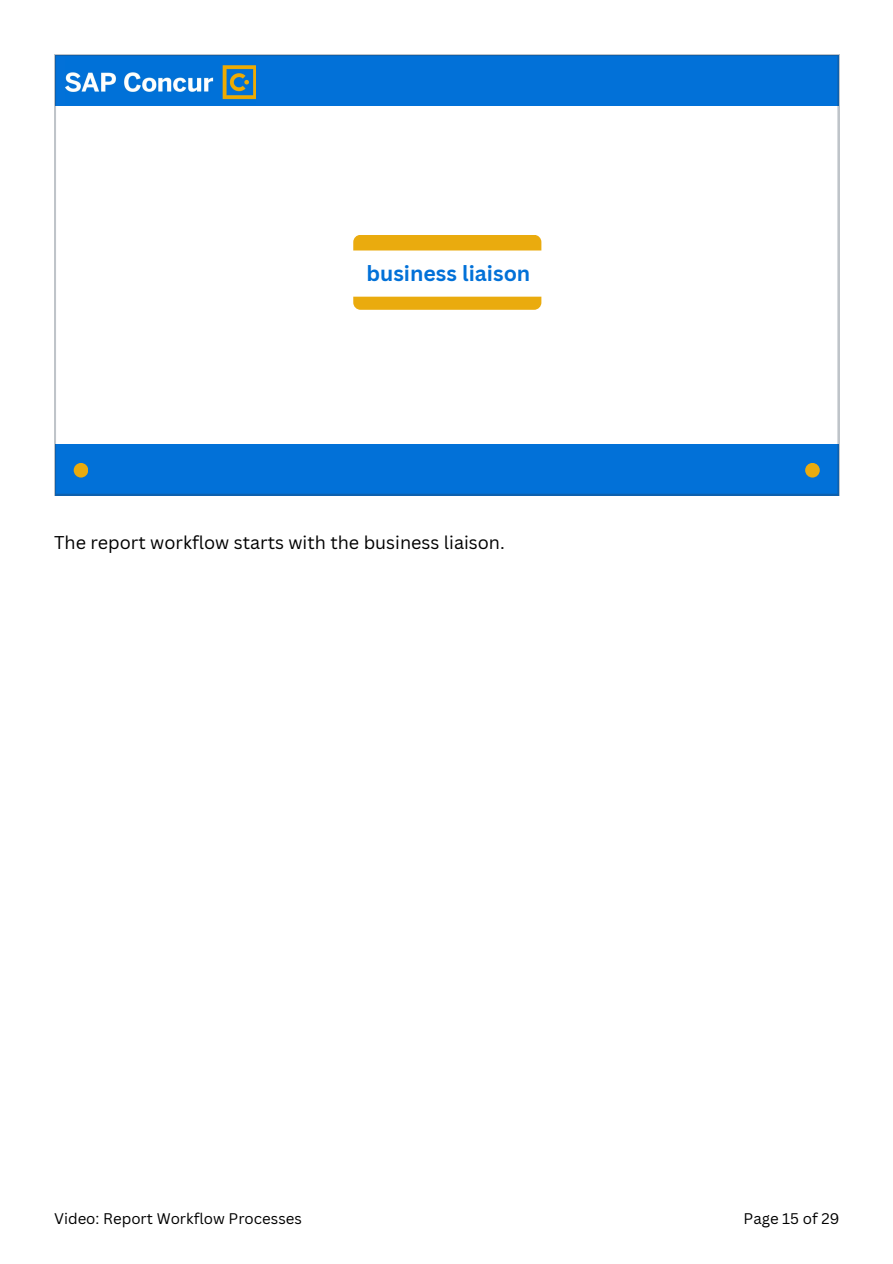
<style>
.page{position:relative;width:893px;height:1264px;background:#fff}
.page>*{position:absolute;margin:0;border:0;box-sizing:border-box;transform-origin:0 0}
.t1{font:700 21.3px "Canva Sans";color:#0271d8}
.t2{font:18px "Canva Sans";color:#000}
.t3{font:15px "Canva Sans";color:#000}
</style>
<div class="page">
<svg style="left:54px;top:54px;width:785px;height:441px"></svg>
<p class="t1" style="left:366px;top:258px;width:165px">business liaison</p>
<h1 class="t2" style="left:54px;top:530px;width:452px">The report workflow starts with the business liaison.</h1>
<p class="t3" style="left:54px;top:1207px;width:249px">Video: Report Workflow Processes</p>
<h2 class="t3" style="left:743px;top:1207px;width:97px">Page 15 of 29</h2>
</div>
